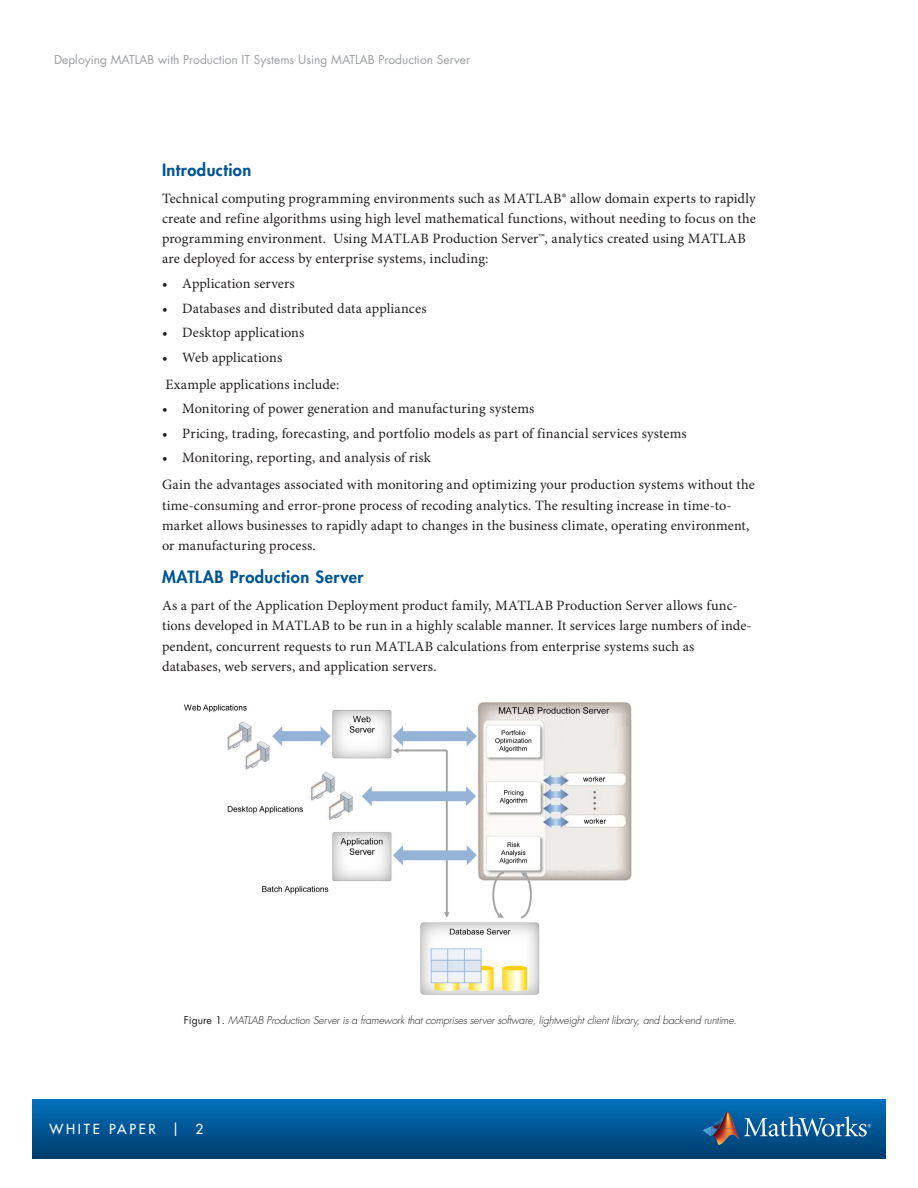
<style>
.page{position:relative;width:918px;height:1188px;background:#fff}
.page>*{position:absolute;margin:0;border:0;box-sizing:border-box;transform-origin:0 0}
.Subhead_Level_1{font:800 16.5px "Futura Std";letter-spacing:.025em;color:#005594}
.Body_Copy{font:14.25px/20.2px "Minion Pro";letter-spacing:.005em;color:#231f20}
.t1{font:500 13.5px "Futura Std";letter-spacing:.2em;color:#fff}
.t2{font:12px "Futura Std";color:#9d9fa2}
.t3{font:italic 300 10.5px "Futura Std";letter-spacing:-.015em;color:#231f20}
.s1{font-weight:400;font-style:normal}
</style>
<div class="page">
<div style="left:32px;top:1099px;width:854px;height:59px;background:linear-gradient(to bottom,#0071bc,#003d6d)"></div>
<img style="left:712px;top:1112px;width:23px;height:16px">
<svg style="left:703px;top:1127px;width:9px;height:9px"></svg>
<img style="left:712px;top:1128px;width:27px;height:17px">
<svg style="left:744px;top:1116px;width:127px;height:21px;background:#3f81b1"></svg>
<img style="left:184px;top:702px;width:447px;height:292px">
<p class="t2" style="left:54px;top:52px;width:418px">Deploying MATLAB with Production IT Systems Using MATLAB Production Server</p>
<p class="Subhead_Level_1" style="left:162px;top:159px;width:91px">Introduction</p>
<p class="Body_Copy" style="left:162px;top:189px;width:595px">Technical computing programming environments such as MATLAB® allow domain experts to rapidly create and refine algorithms using high level mathematical functions, without needing to focus on the programming environment. Using MATLAB Production Server™, analytics created using MATLAB are deployed for access by enterprise systems, including:</p>
<p class="Body_Copy" style="left:162px;top:274px;width:134px">• Application servers</p>
<p class="Body_Copy" style="left:162px;top:298px;width:266px">• Databases and distributed data appliances</p>
<p class="Body_Copy" style="left:162px;top:323px;width:144px">• Desktop applications</p>
<p class="Body_Copy" style="left:162px;top:348px;width:122px">• Web applications</p>
<p class="Body_Copy" style="left:166px;top:375px;width:175px">Example applications include:</p>
<p class="Body_Copy" style="left:162px;top:399px;width:374px">• Monitoring of power generation and manufacturing systems</p>
<p class="Body_Copy" style="left:162px;top:424px;width:526px">• Pricing, trading, forecasting, and portfolio models as part of financial services systems</p>
<p class="Body_Copy" style="left:162px;top:448px;width:271px">• Monitoring, reporting, and analysis of risk</p>
<p class="Body_Copy" style="left:162px;top:475px;width:594px">Gain the advantages associated with monitoring and optimizing your production systems without the time-consuming and error-prone process of recoding analytics. The resulting increase in time-to&shy;market allows businesses to rapidly adapt to changes in the business climate, operating environment, or manufacturing process.</p>
<p class="Subhead_Level_1" style="left:162px;top:567px;width:203px">MATLAB Production Server</p>
<p class="Body_Copy" style="left:162px;top:596px;width:591px">As a part of the Application Deployment product family, MATLAB Production Server allows func&shy;tions developed in MATLAB to be run in a highly scalable manner. It services large numbers of inde&shy;pendent, concurrent requests to run MATLAB calculations from enterprise systems such as databases, web servers, and application servers.</p>
<p class="t3" style="left:184px;top:1014px;width:555px"><span class="s1">Figure 1.</span> MATLAB Production Server is a framework that comprises server software, lightweight client library, and back-end runtime.</p>
<p class="t1" style="left:50px;top:1121px;width:155px">WHITE PAPER | 2</p>
</div>
